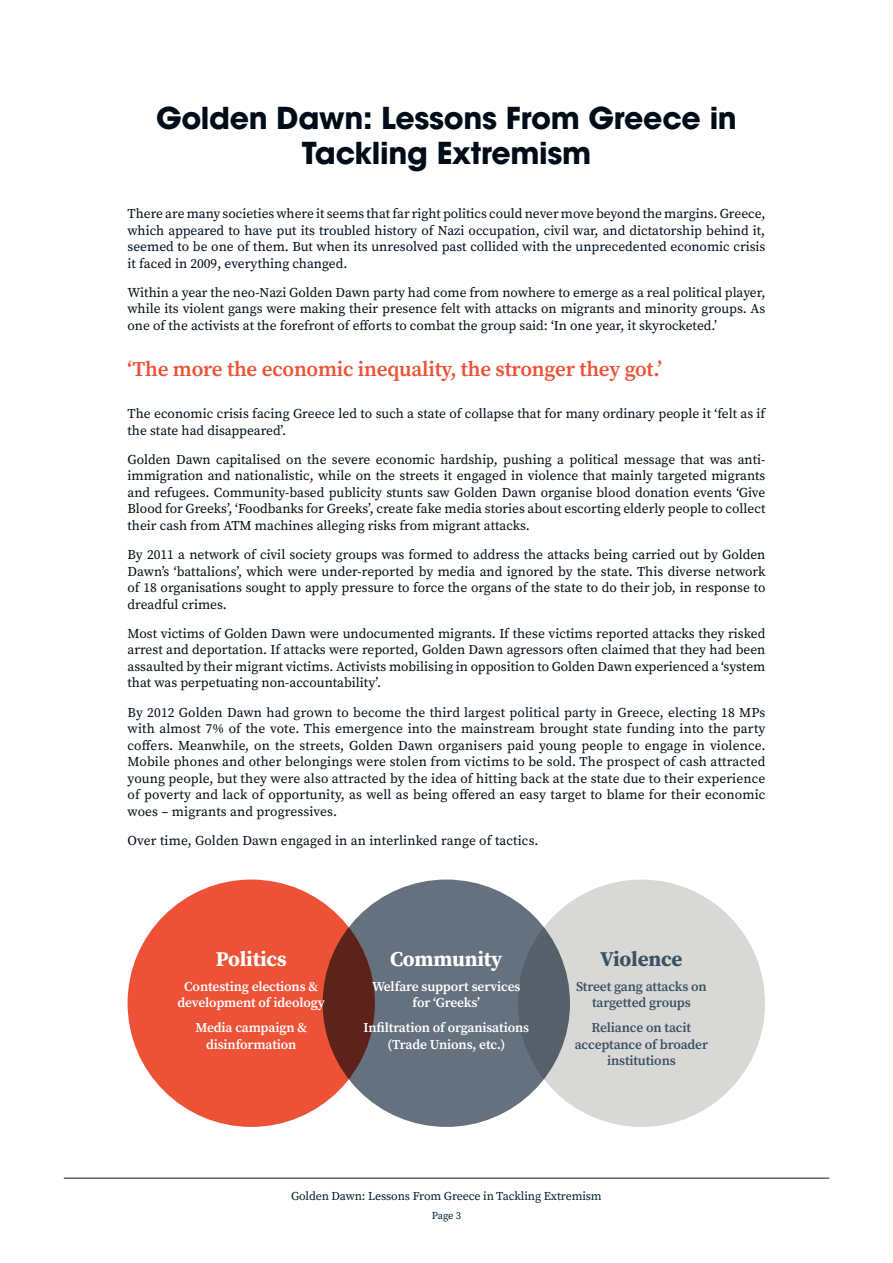
<style>
.page{position:relative;width:893px;height:1263px;background:#fff}
.page>*{position:absolute;margin:0;border:0;box-sizing:border-box;transform-origin:0 0}
.t1{font:700 30px/34.5px "ITC Avant Garde Pro";letter-spacing:-.01em;color:#000d18;text-align:center}
.t2{font:600 21px "Source Serif Pro";letter-spacing:-.01em;color:#ed5136}
.t3{font:700 21px "Source Serif Pro";letter-spacing:-.01em;color:#fff}
.t4{font:700 21px "Source Serif Pro";letter-spacing:-.01em;color:#3b5262}
.t5{font:13.5px/16.5px "Source Serif Pro";color:#000d18;text-align:justify}
.t6{font:600 13.5px/16.5px "Source Serif Pro";letter-spacing:-.01em;color:#fff;text-align:center}
.t7{font:600 13.5px/16.5px "Source Serif Pro";letter-spacing:-.01em;color:#3b5262;text-align:center}
.t8{font:12px "Source Serif Pro";letter-spacing:-.01em;color:#00212b}
.t9{font:10.5px "Source Serif Pro";color:#00212b}
</style>
<div class="page">
<hr style="left:64px;top:1178px;width:765px;height:1px;background:#00212b">
<div style="left:128px;top:879px;width:247px;height:248px;background:#ed5136;border-radius:50%"></div>
<div style="left:323px;top:879px;width:247px;height:248px;background:#65717f;border-radius:50%"></div>
<div style="left:518px;top:879px;width:247px;height:248px;background:#d8d9d6;border-radius:50%"></div>
<p class="t1" style="left:156px;top:101px;width:582px">Golden Dawn: Lessons From Greece in<br>Tackling Extremism</p>
<p class="t5" style="left:128px;top:205px;width:639px">There are many societies where it seems that far right politics could never move beyond the margins. Greece, which appeared to have put its troubled history of Nazi occupation, civil war, and dictatorship behind it, seemed to be one of them. But when its unresolved past collided with the unprecedented economic crisis it faced in 2009, everything changed.</p>
<p class="t5" style="left:128px;top:284px;width:639px">Within a year the neo-Nazi Golden Dawn party had come from nowhere to emerge as a real political player, while its violent gangs were making their presence felt with attacks on migrants and minority groups. As one of the activists at the forefront of efforts to combat the group said: ‘In one year, it skyrocketed.’</p>
<p class="t2" style="left:128px;top:355px;width:536px">‘The more the economic inequality, the stronger they got.’</p>
<p class="t5" style="left:128px;top:405px;width:639px">The economic crisis facing Greece led to such a state of collapse that for many ordinary people it ‘felt as if the state had disappeared’.</p>
<p class="t5" style="left:128px;top:451px;width:639px">Golden Dawn capitalised on the severe economic hardship, pushing a political message that was anti&shy;immigration and nationalistic, while on the streets it engaged in violence that mainly targeted migrants and refugees. Community-based publicity stunts saw Golden Dawn organise blood donation events ‘Give Blood for Greeks’, ‘Foodbanks for Greeks’, create fake media stories about escorting elderly people to collect their cash from ATM machines alleging risks from migrant attacks.</p>
<p class="t5" style="left:128px;top:546px;width:639px">By 2011 a network of civil society groups was formed to address the attacks being carried out by Golden Dawn’s ‘battalions’, which were under-reported by media and ignored by the state. This diverse network of 18 organisations sought to apply pressure to force the organs of the state to do their job, in response to dreadful crimes.</p>
<p class="t5" style="left:128px;top:625px;width:639px">Most victims of Golden Dawn were undocumented migrants. If these victims reported attacks they risked arrest and deportation. If attacks were reported, Golden Dawn agressors often claimed that they had been assaulted by their migrant victims. Activists mobilising in opposition to Golden Dawn experienced a ‘system that was perpetuating non-accountability’.</p>
<p class="t5" style="left:128px;top:704px;width:639px">By 2012 Golden Dawn had grown to become the third largest political party in Greece, electing 18 MPs with almost 7% of the vote. This emergence into the mainstream brought state funding into the party coffers. Meanwhile, on the streets, Golden Dawn organisers paid young people to engage in violence.<br>Mobile phones and other belongings were stolen from victims to be sold. The prospect of cash attracted young people, but they were also attracted by the idea of hitting back at the state due to their experience of poverty and lack of opportunity, as well as being offered an easy target to blame for their economic woes – migrants and progressives.</p>
<p class="t5" style="left:128px;top:832px;width:412px">Over time, Golden Dawn engaged in an interlinked range of tactics.</p>
<p class="t3" style="left:216px;top:944px;width:72px">Politics</p>
<p class="t6" style="left:177px;top:978px;width:149px">Contesting elections &amp; development of ideology</p>
<p class="t6" style="left:195px;top:1019px;width:113px">Media campaign &amp; disinformation</p>
<p class="t3" style="left:390px;top:944px;width:114px">Community</p>
<p class="t6" style="left:372px;top:978px;width:150px">Welfare support services for ‘Greeks’</p>
<p class="t6" style="left:363px;top:1019px;width:167px">Infiltration of organisations (Trade Unions, etc.)</p>
<p class="t4" style="left:600px;top:944px;width:84px">Violence</p>
<p class="t7" style="left:576px;top:978px;width:132px">Street gang attacks on targetted groups</p>
<p class="t7" style="left:575px;top:1019px;width:135px">Reliance on tacit acceptance of broader institutions</p>
<p class="t8" style="left:291px;top:1187px;width:312px">Golden Dawn: Lessons From Greece in Tackling Extremism</p>
<p class="t9" style="left:432px;top:1208px;width:31px">Page 3</p>
</div>
